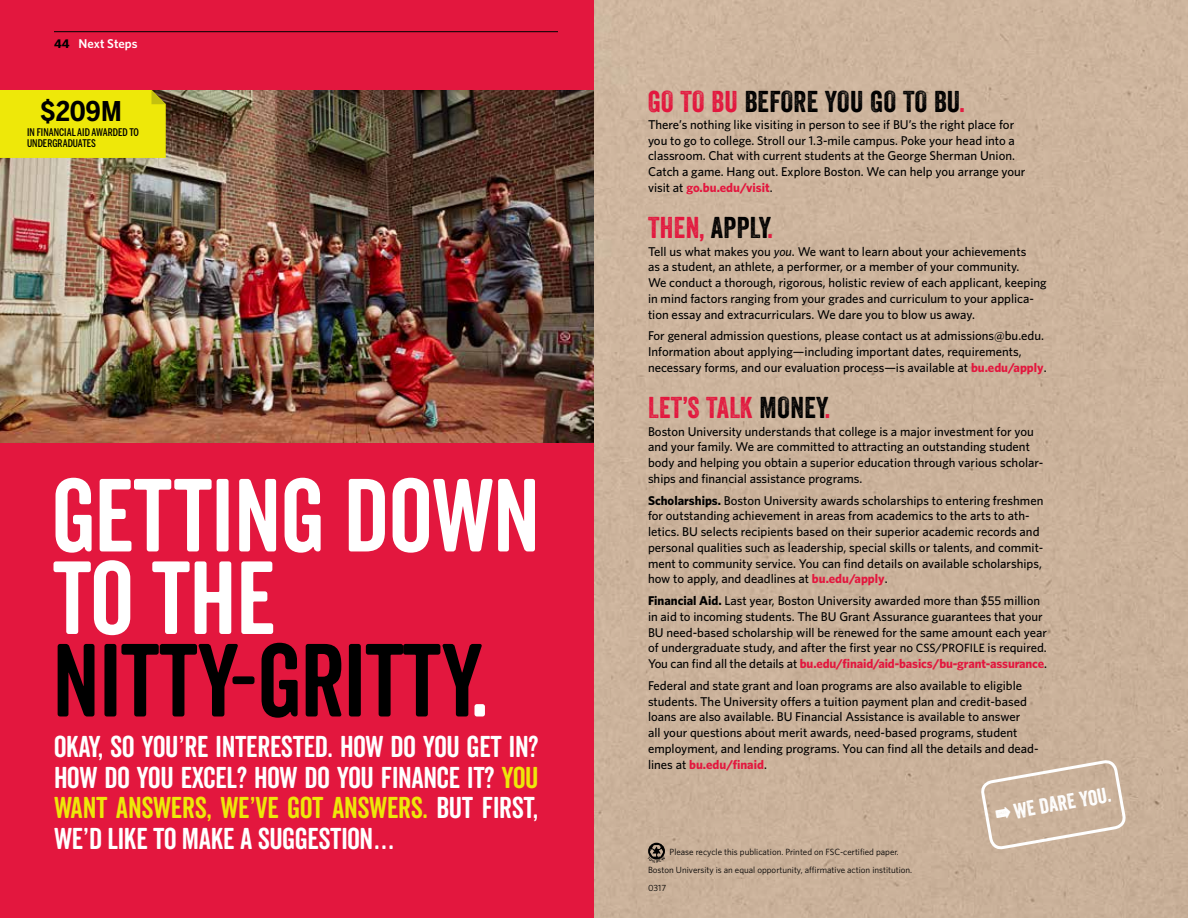
<style>
.page{position:relative;width:1188px;height:918px;background:#fff}
.page>*{position:absolute;margin:0;border:0;box-sizing:border-box;transform-origin:0 0}
.t1{font:100.5px/82.5px "Veneer Clean Soft";letter-spacing:-.01em;color:#fff}
.t2{font:29.25px/30.8px "Veneer Clean Soft";letter-spacing:-.01em;color:#fff;text-align:justify}
.t3{font:29.25px "Veneer";letter-spacing:.01em;color:#e3173e}
.t4{font:29.25px "Veneer";letter-spacing:.01em;color:#000}
.t5{font:700 27px "Benton Sans Condensed";color:#000}
.t6{font:21px "Veneer";color:#fff}
.t7{font:500 12.75px/15.8px "Whitney";color:#000}
.t8{font:600 12.75px "Whitney";color:#fff}
.t9{font:500 10.5px/10.5px "Benton Sans Compressed";letter-spacing:.005em;color:#000}
.t10{font:9px "Whitney";color:#000}
.s1{font-weight:700;color:#000}
.s2{color:#000}
.s3{color:#eee809}
.s4{color:#e3173e}
.s5{font-weight:700;color:#e3173e}
.s6{font-style:italic}
.s7{font-weight:700}
.s8{font-size:12px}
.s9{font-family:"Veneer Extras";font-size:29.25px}
</style>
<div class="page">
<div style="left:594px;top:0;width:594px;height:918px;background:#cbb39b"></div>
<div style="left:0;top:0;width:594px;height:918px;background:#e3173e"></div>
<img style="left:0;top:90px;width:594px;height:352px">
<hr style="left:54px;top:31px;width:504px;height:1px;background:#000">
<div style="left:0;top:90px;width:166px;height:68px;background:#eee809"></div>
<svg style="left:981px;top:760px;width:145px;height:113px;background:#cdb6a0"></svg>
<svg style="left:648px;top:843px;width:18px;height:20px"></svg>
<p class="t8" style="left:54px;top:35px;width:85px"><span class="s1">44</span> Next Steps</p>
<h3 class="t5" style="left:40px;top:94px;width:83px">$209M</h3>
<p class="t9" style="left:27px;top:127px;width:113px">IN FINANCIAL AID AWARDED TO<br>UNDERGRADUATES</p>
<h1 class="t1" style="left:52px;top:473px;width:489px">GETTING DOWN<br>TO THE<br><span class="s2">NITTY-GRITTY</span>.</h1>
<h2 class="t2" style="left:54px;top:731px;width:486px">OKAY, SO YOU’RE INTERESTED. HOW DO YOU GET IN?<br>HOW DO YOU EXCEL? HOW DO YOU FINANCE IT? <span class="s3">YOU WANT ANSWERS, WE’VE GOT ANSWERS.</span> BUT FIRST, WE’D LIKE TO MAKE A SUGGESTION…</h2>
<h2 class="t4" style="left:648px;top:83px;width:318px"><span class="s4">GO TO BU</span> BEFORE YOU GO TO BU<span class="s4">.</span></h2>
<p class="t7" style="left:648px;top:116px;width:379px">There’s nothing like visiting in person to see if BU’s the right place for you to go to college. Stroll our 1.3-mile campus. Poke your head into a classroom. Chat with current students at the George Sherman Union.<br>Catch a game. Hang out. Explore Boston. We can help you arrange your visit at <span class="s5">go.bu.edu/visit</span>.</p>
<h2 class="t3" style="left:648px;top:210px;width:127px">THEN, <span class="s2">APPLY</span>.</h2>
<p class="t7" style="left:648px;top:243px;width:400px">Tell us what makes you <span class="s6">you</span>. We want to learn about your achievements<br>as a student, an athlete, a performer, or a member of your community.<br>We conduct a thorough, rigorous, holistic review of each applicant, keeping in mind factors ranging from your grades and curriculum to your applica&shy;tion essay and extracurriculars. We dare you to blow us away.</p>
<p class="t7" style="left:648px;top:328px;width:400px">For general admission questions, please contact us at admissions@bu.edu.<br>Information about applying—including important dates, requirements, necessary forms, and our evaluation process—is available at <span class="s5">bu.edu/apply</span>.</p>
<h2 class="t3" style="left:648px;top:390px;width:184px">LET’S TALK <span class="s2">MONEY</span>.</h2>
<p class="t7" style="left:648px;top:423px;width:397px">Boston University understands that college is a major investment for you and your family. We are committed to attracting an outstanding student body and helping you obtain a superior education through various scholar&shy;ships and financial assistance programs.</p>
<p class="t7" style="left:648px;top:492px;width:397px"><span class="s7">Scholarships.</span> Boston University awards scholarships to entering freshmen for outstanding achievement in areas from academics to the arts to ath&shy;letics. BU selects recipients based on their superior academic records and personal qualities such as leadership, special skills or talents, and commit&shy;ment to community service. You can find details on available scholarships, how to apply, and deadlines at <span class="s5">bu.edu/apply</span>.</p>
<p class="t7" style="left:648px;top:593px;width:401px"><span class="s7">Financial Aid.</span> Last year, Boston University awarded more than $55 million in aid to incoming students. The BU Grant Assurance guarantees that your BU need-based scholarship will be renewed for the same amount each year of undergraduate study, and after the first year no <span class="s8">CSS/PROFILE</span> is required.<br>You can find all the details at <span class="s5">bu.edu/finaid/aid-basics/bu-grant-assurance</span>.</p>
<p class="t7" style="left:648px;top:677px;width:392px">Federal and state grant and loan programs are also available to eligible students. The University offers a tuition payment plan and credit-based loans are also available. BU Financial Assistance is available to answer<br>all your questions about merit awards, need-based programs, student employment, and lending programs. You can find all the details and dead&shy;lines at <span class="s5">bu.edu/finaid</span>.</p>
<p class="t10" style="left:670px;top:846px;width:231px">Please recycle this publication. Printed on FSC-certified paper.</p>
<p class="t10" style="left:648px;top:864px;width:266px">Boston University is an equal opportunity, affirmative action institution.</p>
<p class="t10" style="left:648px;top:882px;width:20px">0317</p>
<h3 class="t6" style="left:992px;top:802px;width:120px;rotate:-10deg"><span class="s9">3</span>we dare you.</h3>
</div>
